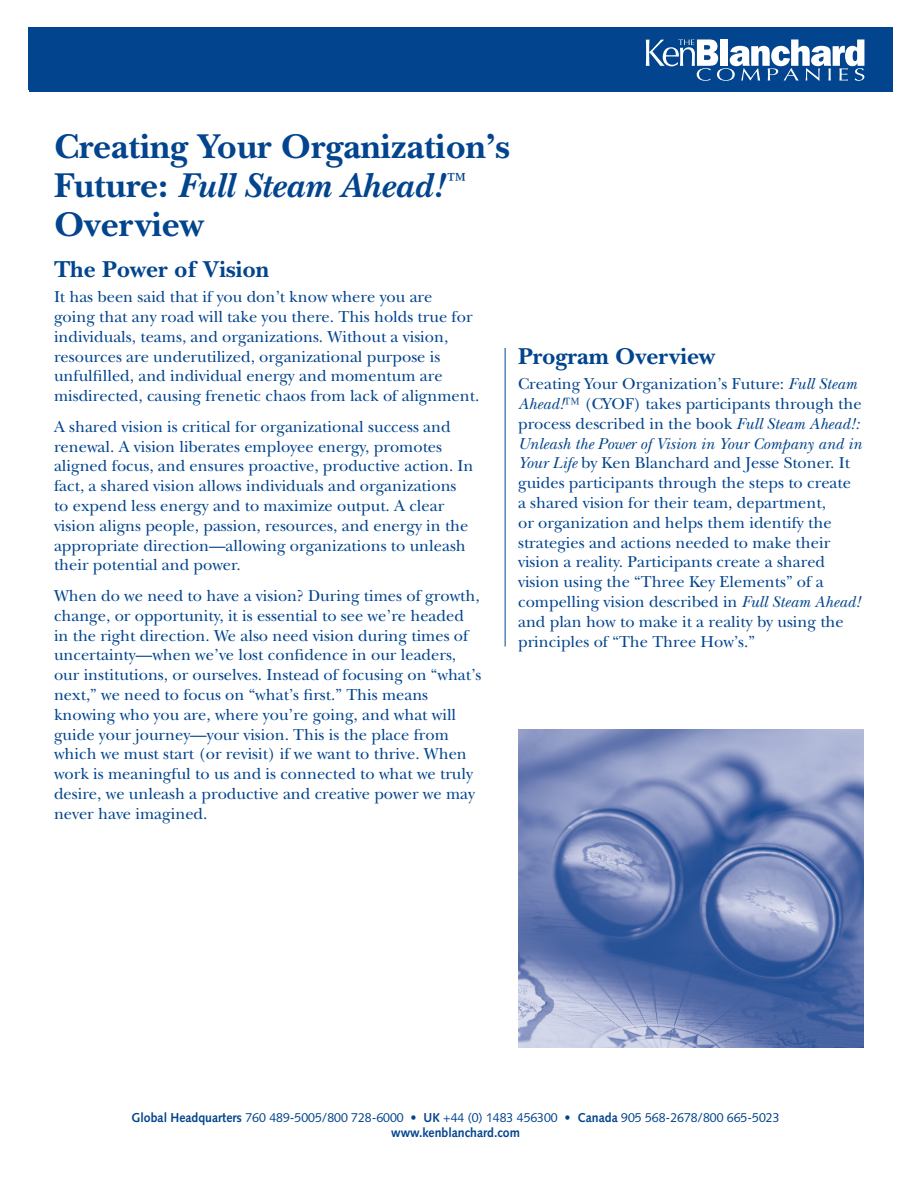
<style>
.page{position:relative;width:918px;height:1188px;background:#fff}
.page>*{position:absolute;margin:0;border:0;box-sizing:border-box;transform-origin:0 0}
.t1{font:700 36px/39px "New Baskerville";color:#02448d}
.Heading_2{font:700 24px "New Baskerville";color:#02448d}
.Body_Copy{font:16.5px/19.8px "New Baskerville";color:#02448d}
.t2{font:12.9px/15.5px "Syntax";color:#02448d;text-align:center;scale:.95 1}
.s1{font-style:italic}
.s2{font-weight:700}
</style>
<div class="page">
<hr style="left:505px;top:348px;width:1px;height:298px;background:#02448d">
<div style="left:29px;top:27px;width:862px;height:63px;background:#02448d"></div>
<svg style="left:646px;top:39px;width:218px;height:42px"></svg>
<img style="left:518px;top:729px;width:346px;height:319px">
<p class="t1" style="left:54px;top:127px;width:457px">Creating Your Organization’s<br>Future: <span class="s1">Full Steam Ahead!</span><sup>™<br></sup>Overview</p>
<p class="Heading_2" style="left:54px;top:255px;width:217px">The Power of Vision</p>
<p class="Body_Copy" style="left:54px;top:287px;width:427px">It has been said that if you don’t know where you are<br>going that any road will take you there. This holds true for individuals, teams, and organizations. Without a vision, resources are underutilized, organizational purpose is unfulfilled, and individual energy and momentum are misdirected, causing frenetic chaos from lack of alignment.</p>
<p class="Body_Copy" style="left:54px;top:417px;width:421px">A shared vision is critical for organizational success and renewal. A vision liberates employee energy, promotes aligned focus, and ensures proactive, productive action. In fact, a shared vision allows individuals and organizations to expend less energy and to maximize output. A clear vision aligns people, passion, resources, and energy in the appropriate direction—allowing organizations to unleash their potential and power.</p>
<p class="Body_Copy" style="left:54px;top:586px;width:429px">When do we need to have a vision? During times of growth, change, or opportunity, it is essential to see we’re headed in the right direction. We also need vision during times of uncertainty—when we’ve lost confidence in our leaders, our institutions, or ourselves. Instead of focusing on “what’s next,” we need to focus on “what’s first.” This means knowing who you are, where you’re going, and what will guide your journey—your vision. This is the place from which we must start (or revisit) if we want to thrive. When work is meaningful to us and is connected to what we truly desire, we unleash a productive and creative power we may never have imagined.</p>
<p class="Heading_2" style="left:518px;top:342px;width:198px">Program Overview</p>
<p class="Body_Copy" style="left:518px;top:374px;width:345px">Creating Your Organization’s Future: <span class="s1">Full Steam Ahead!</span>™ (CYOF) takes participants through the process described in the book <span class="s1">Full Steam Ahead!:<br>Unleash the Power of Vision in Your Company and in Your Life</span> by Ken Blanchard and Jesse Stoner. It guides participants through the steps to create a shared vision for their team, department,<br>or organization and helps them identify the strategies and actions needed to make their vision a reality. Participants create a shared vision using the “Three Key Elements” of a compelling vision described in <span class="s1">Full Steam Ahead! </span>and plan how to make it a reality by using the principles of “The Three How’s.”</p>
<p class="t2" style="left:132px;top:1109px;width:683px"><span class="s2">Global Headquarters</span> 760 489-5005/800 728-6000 • <span class="s2">UK</span> +44 (0) 1483 456300 • <span class="s2">Canada</span> 905 568-2678/800 665-5023 <span class="s2">www.kenblanchard.com</span></p>
</div>
